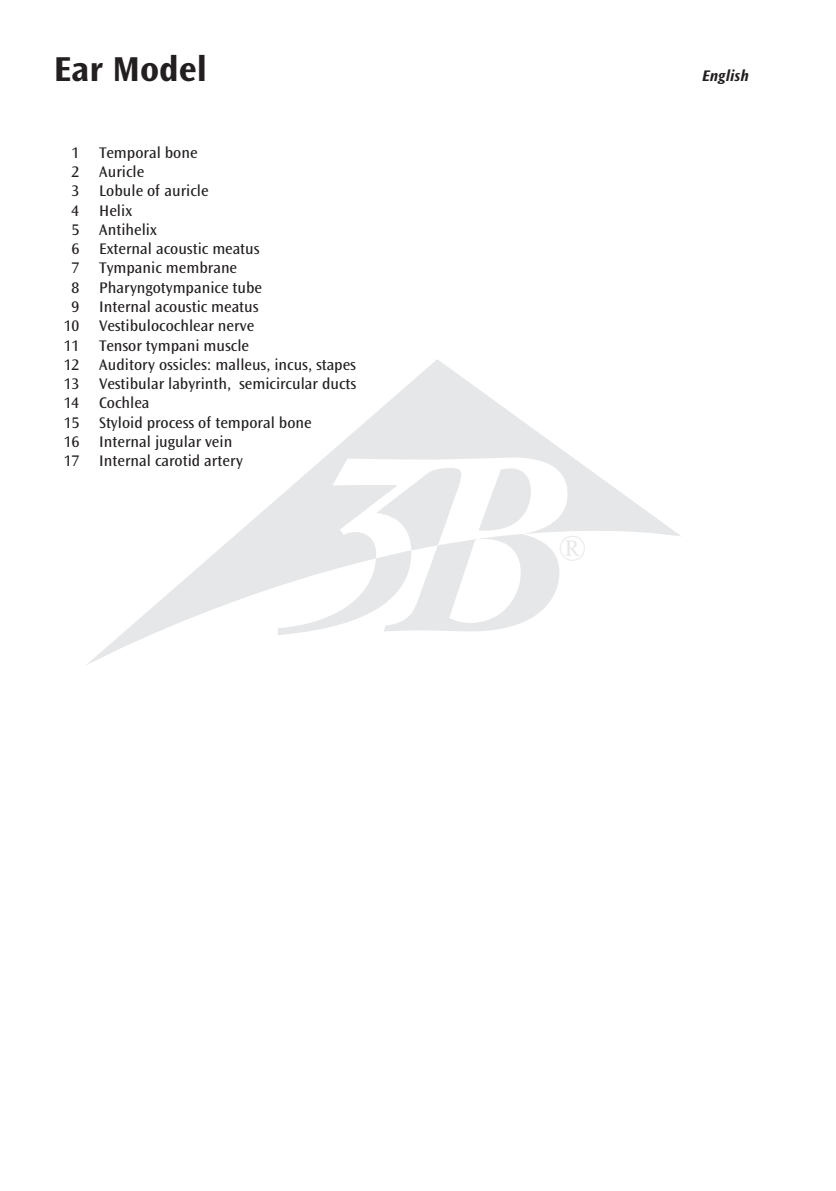
<style>
.page{position:relative;width:836px;height:1191px;background:#fff}
.page>*{position:absolute;margin:0;border:0;box-sizing:border-box;transform-origin:0 0}
.t1{font:36.2px "Perpetua";color:#e6e7e9}
.t2{font:700 36px "Ocean Sans";color:#231f20}
.t3{font:16px "Ocean Sans";color:#231f20}
.t4{font:italic 700 16px "Ocean Sans";color:#231f20}
</style>
<div class="page">
<svg style="left:87px;top:359px;width:594px;height:306px"></svg>
<svg style="left:277px;top:457px;width:290px;height:178px"></svg>
<h2 class="t2" style="left:54px;top:49px;width:154px">Ear Model</h2>
<p class="t3" style="left:72px;top:144px;width:127px">1 Temporal bone</p>
<p class="t3" style="left:72px;top:163px;width:74px">2 Auricle</p>
<p class="t3" style="left:72px;top:182px;width:138px">3 Lobule of auricle</p>
<p class="t3" style="left:72px;top:201px;width:62px">4 Helix</p>
<p class="t3" style="left:72px;top:221px;width:87px">5 Antihelix</p>
<p class="t3" style="left:72px;top:240px;width:189px">6 External acoustic meatus</p>
<p class="t3" style="left:72px;top:259px;width:167px">7 Tympanic membrane</p>
<p class="t3" style="left:72px;top:278px;width:192px">8 Pharyngotympanice tube</p>
<p class="t3" style="left:72px;top:298px;width:188px">9 Internal acoustic meatus</p>
<p class="t3" style="left:64px;top:317px;width:192px">10 Vestibulocochlear nerve</p>
<p class="t3" style="left:64px;top:336px;width:187px">11 Tensor tympani muscle</p>
<p class="t3" style="left:64px;top:356px;width:293px">12 Auditory ossicles: malleus, incus, stapes</p>
<p class="t3" style="left:64px;top:375px;width:294px">13 Vestibular labyrinth, semicircular ducts</p>
<p class="t3" style="left:64px;top:394px;width:87px">14 Cochlea</p>
<p class="t3" style="left:64px;top:413px;width:249px">15 Styloid process of temporal bone</p>
<p class="t3" style="left:64px;top:433px;width:170px">16 Internal jugular vein</p>
<p class="t3" style="left:64px;top:452px;width:181px">17 Internal carotid artery</p>
<p class="t4" style="left:701px;top:66px;width:48px">English</p>
<h1 class="t1" style="left:558px;top:530px;width:29px">®</h1>
</div>
